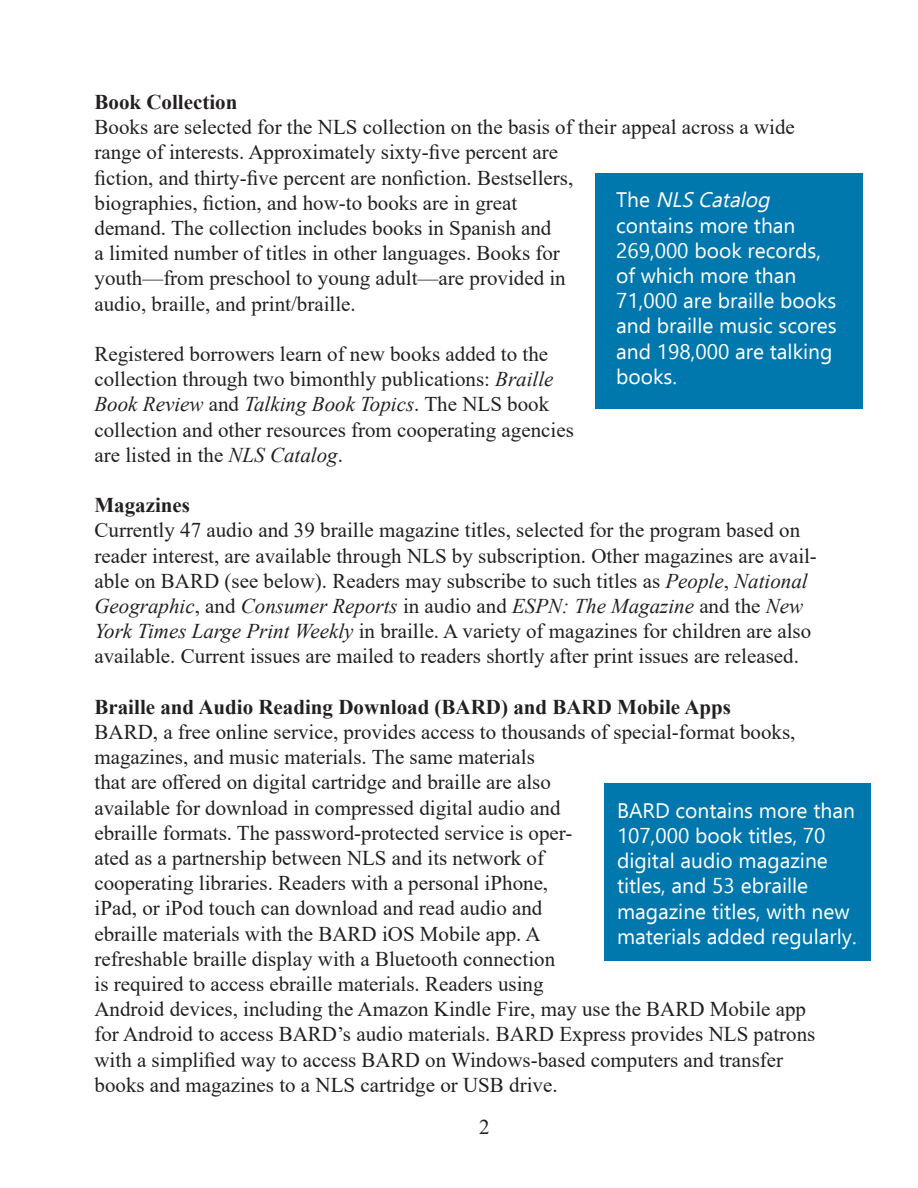
<style>
.page{position:relative;width:918px;height:1188px;background:#fff}
.page>*{position:absolute;margin:0;border:0;box-sizing:border-box;transform-origin:0 0}
.t1{font:21px/25.2px "Times New Roman";color:#231f20}
.t2{font:21px/25.2px "Ebrima";color:#fff}
.t3{font:700 21px "Times New Roman";color:#231f20}
.t4{font:italic 21px "Ebrima";color:#fff}
.s1{font-style:italic}
.s2{font-style:normal}
</style>
<div class="page">
<div style="left:605px;top:783px;width:266px;height:177px;background:#0078ae"></div>
<div style="left:595px;top:173px;width:268px;height:235px;background:#0078ae"></div>
<p class="t3" style="left:94px;top:87px;width:144px">Book Collection</p>
<p class="t1" style="left:94px;top:114px;width:702px">Books are selected for the NLS collection on the basis of their appeal across a wide range of interests. Approximately sixty-five percent are<br>fiction, and thirty-five percent are nonfiction. Bestsellers,<br>biographies, fiction, and how-to books are in great<br>demand. The collection includes books in Spanish and<br>a limited number of titles in other languages. Books for<br>youth—from preschool to young adult—are provided in<br>audio, braille, and print/braille.</p>
<p class="t1" style="left:94px;top:341px;width:481px">Registered borrowers learn of new books added to the collection through two bimonthly publications: <span class="s1">Braille Book Review</span> and <span class="s1">Talking Book Topics</span>. The NLS book collection and other resources from cooperating agencies are listed in the <span class="s1">NLS Catalog</span>.</p>
<p class="t3" style="left:94px;top:490px;width:97px">Magazines</p>
<p class="t1" style="left:94px;top:517px;width:724px">Currently 47 audio and 39 braille magazine titles, selected for the program based on reader interest, are available through NLS by subscription. Other magazines are avail&shy;able on BARD (see below). Readers may subscribe to such titles as <span class="s1">People</span>, <span class="s1">National Geographic</span>, and <span class="s1">Consumer Reports</span> in audio and <span class="s1">ESPN: The Magazine</span> and the <span class="s1">New York Times Large Print Weekly</span> in braille. A variety of magazines for children are also available. Current issues are mailed to readers shortly after print issues are released.</p>
<p class="t3" style="left:94px;top:692px;width:638px">Braille and Audio Reading Download (BARD) and BARD Mobile Apps</p>
<p class="t1" style="left:94px;top:719px;width:722px">BARD, a free online service, provides access to thousands of special-format books, magazines, and music materials. The same materials<br>that are offered on digital cartridge and braille are also<br>available for download in compressed digital audio and<br>ebraille formats. The password-protected service is oper-<br>ated as a partnership between NLS and its network of<br>cooperating libraries. Readers with a personal iPhone,<br>iPad, or iPod touch can download and read audio and<br>ebraille materials with the BARD iOS Mobile app. A<br>refreshable braille display with a Bluetooth connection<br>is required to access ebraille materials. Readers using<br>Android devices, including the Amazon Kindle Fire, may use the BARD Mobile app for Android to access BARD’s audio materials. BARD Express provides NLS patrons with a simplified way to access BARD on Windows-based computers and transfer books and magazines to a NLS cartridge or USB drive.</p>
<p class="t4" style="left:616px;top:185px;width:161px"><span class="s2">T h e</span> NLSCatalog</p>
<p class="t2" style="left:616px;top:212px;width:222px">contains more than<br>269,000 book records, of which more than<br>71,000 are braille books and braille music scores and 198,000 are talking books.</p>
<p class="t2" style="left:617px;top:797px;width:241px">BARD contains more than<br>107,000 book titles, 70 digital audio magazine titles, and 53 ebraille magazine titles, with new materials added regularly.</p>
<p class="t1" style="left:479px;top:1114px;width:12px">2</p>
</div>
